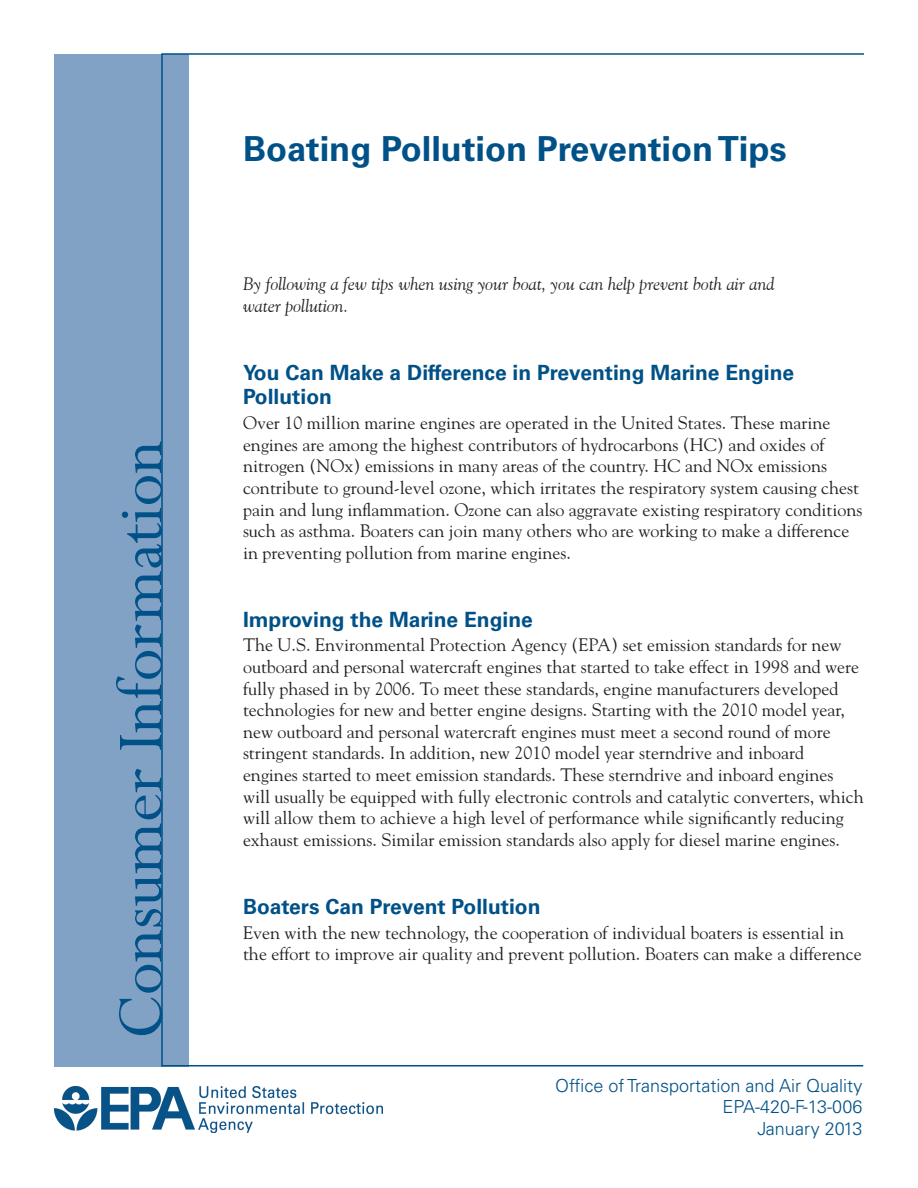
<style>
.page{position:relative;width:918px;height:1188px;background:#fff}
.page>*{position:absolute;margin:0;border:0;box-sizing:border-box;transform-origin:0 0}
.SIDE_TITLE{font:72px "Perpetua";color:#005187}
.TITLE-No_Subtitle{font:700 34.5px "Univers LT Std";color:#005187}
.HEADING{font:700 21px/24.6px "Univers LT Std";color:#005187}
.BODY_TEXT{font:18px/21.6px "Goudy Std";color:#231f20}
.BODY_TEXT-2{font:italic 18px/21.6px "Goudy Old Style BT";color:#231f20}
.OFFICE___PUB____DATE{font:300 18px "Univers LT Std";color:#005187}
</style>
<div class="page">
<img style="left:54px;top:1087px;width:328px;height:45px">
<div style="left:54px;top:54px;width:134px;height:1012px;background:#81a1c5"></div>
<hr style="left:161px;top:54px;width:2px;height:1012px;background:#005187">
<hr style="left:161px;top:1065px;width:702px;height:1px;background:#005187">
<hr style="left:161px;top:53px;width:703px;height:2px;background:#005187">
<p class="SIDE_TITLE" style="left:95px;top:1040px;width:600px;rotate:-90deg">Consumer Information</p>
<p class="TITLE-No_Subtitle" style="left:243px;top:128px;width:545px">Boating Pollution Prevention Tips</p>
<p class="BODY_TEXT-2" style="left:243px;top:273px;width:533px">By following a few tips when using your boat, you can help prevent both air and water pollution.</p>
<p class="HEADING" style="left:243px;top:360px;width:553px">You Can Make a Difference in Preventing Marine Engine<br>Pollution</p>
<p class="BODY_TEXT" style="left:243px;top:412px;width:621px">Over 10 million marine engines are operated in the United States. These marine engines are among the highest contributors of hydrocarbons (HC) and oxides of nitrogen (NOx) emissions in many areas of the country. HC and NOx emissions contribute to ground-level ozone, which irritates the respiratory system causing chest pain and lung inflammation. Ozone can also aggravate existing respiratory conditions such as asthma. Boaters can join many others who are working to make a difference in preventing pollution from marine engines.</p>
<p class="HEADING" style="left:243px;top:607px;width:291px">Improving the Marine Engine</p>
<p class="BODY_TEXT" style="left:243px;top:634px;width:622px">The U.S. Environmental Protection Agency (EPA) set emission standards for new outboard and personal watercraft engines that started to take effect in 1998 and were fully phased in by 2006. To meet these standards, engine manufacturers developed technologies for new and better engine designs. Starting with the 2010 model year, new outboard and personal watercraft engines must meet a second round of more stringent standards. In addition, new 2010 model year sterndrive and inboard<br>engines started to meet emission standards. These sterndrive and inboard engines will usually be equipped with fully electronic controls and catalytic converters, which will allow them to achieve a high level of performance while significantly reducing exhaust emissions. Similar emission standards also apply for diesel marine engines.</p>
<p class="HEADING" style="left:243px;top:894px;width:299px">Boaters Can Prevent Pollution</p>
<p class="BODY_TEXT" style="left:243px;top:921px;width:620px">Even with the new technology, the cooperation of individual boaters is essential in the effort to improve air quality and prevent pollution. Boaters can make a difference</p>
<p class="OFFICE___PUB____DATE" style="left:555px;top:1074px;width:309px">Office of Transportation and Air Quality</p>
<p class="OFFICE___PUB____DATE" style="left:723px;top:1096px;width:141px">EPA-420-F-13-006</p>
<p class="OFFICE___PUB____DATE" style="left:757px;top:1118px;width:107px">January 2013</p>
</div>
